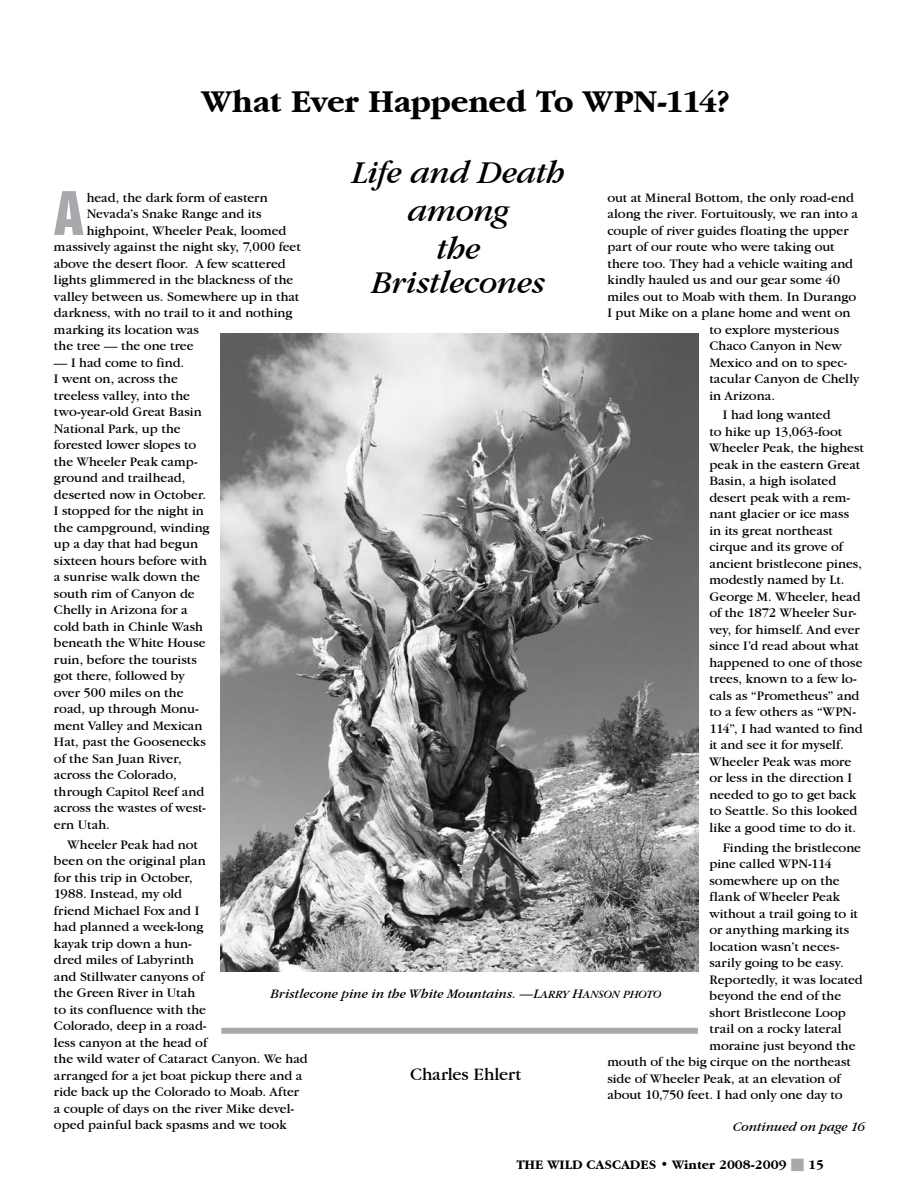
<style>
.page{position:relative;width:918px;height:1188px;background:#fff}
.page>*{position:absolute;margin:0;border:0;box-sizing:border-box;transform-origin:0 0}
.t1{font:54.75px "Swiss 921 BT Regular A";color:#a7a9ac}
.t2{font:italic 33px/37.8px "Garamond IT Cby BT";letter-spacing:-.01em;color:#000;text-align:center}
.t3{font:700 33px "Garamond IT Cby BT";letter-spacing:-.01em;color:#000}
.t4{font:18px "Garamond IT Cby BT";letter-spacing:-.01em;color:#000}
.t5{font:13.5px/16.5px "Garamond IT Cby BT";color:#000}
.t6{font:italic 13.5px "Garamond IT Cby BT";color:#000}
.t7{font:700 13.5px "Garamond IT Cby BT";color:#000}
.s1{font-family:"Garamond IT Cby BT Book Italic SC850";font-style:normal}
.s2{font-family:"Garamond IT Cby BT Book Italic SC850";font-style:normal;font-size:11.55px}
.s3{color:#a7a9ac}
</style>
<div class="page">
<img style="left:220px;top:333px;width:479px;height:638px">
<div style="left:221px;top:1028px;width:477px;height:6px;background:#a7a9ac"></div>
<h2 class="t3" style="left:202px;top:83px;width:529px">What Ever Happened To WPN-114?</h2>
<h2 class="t2" style="left:352px;top:153px;width:214px">Life and Death among<br>the</h2>
<h2 class="t2" style="left:372px;top:263px;width:175px">Bristlecones</h2>
<h1 class="t1" style="left:54px;top:178px;width:31px">A</h1>
<p class="t5" style="left:87px;top:189px;width:183px">head, the dark form of eastern</p>
<p class="t5" style="left:607px;top:189px;width:248px">out at Mineral Bottom, the only road-end</p>
<p class="t5" style="left:607px;top:205px;width:252px">along the river. Fortuitously, we ran into a</p>
<p class="t5" style="left:607px;top:222px;width:243px">couple of river guides floating the upper</p>
<p class="t5" style="left:607px;top:238px;width:229px">part of our route who were taking out</p>
<p class="t5" style="left:607px;top:255px;width:247px">there too. They had a vehicle waiting and</p>
<p class="t5" style="left:607px;top:271px;width:234px">kindly hauled us and our gear some 40</p>
<p class="t5" style="left:607px;top:288px;width:250px">miles out to Moab with them. In Durango</p>
<p class="t5" style="left:607px;top:304px;width:244px">I put Mike on a plane home and went on</p>
<p class="t5" style="left:709px;top:321px;width:131px">to explore mysterious</p>
<p class="t5" style="left:709px;top:337px;width:134px">Chaco Canyon in New</p>
<p class="t5" style="left:709px;top:354px;width:139px">Mexico and on to spec-</p>
<p class="t5" style="left:709px;top:370px;width:152px">tacular Canyon de Chelly</p>
<p class="t5" style="left:709px;top:387px;width:67px">in Arizona.</p>
<p class="t5" style="left:709px;top:407px;width:156px;text-indent:14px">I had long wanted<br>to hike up 13,063-foot<br>Wheeler Peak, the highest peak in the eastern Great<br>Basin, a high isolated desert peak with a rem&shy;nant glacier or ice mass in its great northeast cirque and its grove of ancient bristlecone pines, modestly named by Lt.<br>George M. Wheeler, head of the 1872 Wheeler Sur&shy;vey, for himself. And ever since I’d read about what happened to one of those trees, known to a few lo&shy;cals as “Prometheus” and to a few others as “WPN-<br>114”, I had wanted to find it and see it for myself.<br>Wheeler Peak was more or less in the direction I needed to go to get back to Seattle. So this looked like a good time to do it.</p>
<p class="t5" style="left:723px;top:839px;width:140px">Finding the bristlecone</p>
<p class="t5" style="left:709px;top:855px;width:124px">pine called WPN-114</p>
<p class="t5" style="left:709px;top:872px;width:132px">somewhere up on the</p>
<p class="t5" style="left:709px;top:888px;width:132px">flank of Wheeler Peak</p>
<p class="t5" style="left:709px;top:905px;width:150px">without a trail going to it</p>
<p class="t5" style="left:709px;top:921px;width:141px">or anything marking its</p>
<p class="t5" style="left:709px;top:938px;width:132px">location wasn’t neces-</p>
<p class="t5" style="left:709px;top:954px;width:136px">sarily going to be easy.</p>
<p class="t5" style="left:710px;top:971px;width:155px">Reportedly, it was located</p>
<p class="t5" style="left:710px;top:987px;width:133px">beyond the end of the</p>
<p class="t5" style="left:710px;top:1004px;width:138px">short Bristlecone Loop</p>
<p class="t5" style="left:710px;top:1020px;width:134px">trail on a rocky lateral</p>
<p class="t5" style="left:710px;top:1037px;width:147px">moraine just beyond the</p>
<p class="t5" style="left:607px;top:1053px;width:245px">mouth of the big cirque on the northeast</p>
<p class="t5" style="left:607px;top:1070px;width:234px">side of Wheeler Peak, at an elevation of</p>
<p class="t5" style="left:607px;top:1086px;width:237px">about 10,750 feet. I had only one day to</p>
<p class="t5" style="left:87px;top:206px;width:176px">Nevada’s Snake Range and its</p>
<p class="t5" style="left:87px;top:222px;width:201px">highpoint, Wheeler Peak, loomed</p>
<p class="t5" style="left:54px;top:239px;width:248px">massively against the night sky, 7,000 feet</p>
<p class="t5" style="left:54px;top:255px;width:233px">above the desert floor. A few scattered</p>
<p class="t5" style="left:54px;top:272px;width:241px">lights glimmered in the blackness of the</p>
<p class="t5" style="left:54px;top:288px;width:247px">valley between us. Somewhere up in that</p>
<p class="t5" style="left:54px;top:305px;width:240px">darkness, with no trail to it and nothing</p>
<p class="t5" style="left:54px;top:321px;width:146px">marking its location was</p>
<p class="t5" style="left:54px;top:338px;width:141px">the tree — the one tree</p>
<p class="t5" style="left:54px;top:354px;width:157px">— I had come to find.<br>I went on, across the treeless valley, into the two-year-old Great Basin<br>National Park, up the forested lower slopes to the Wheeler Peak camp&shy;ground and trailhead, deserted now in October.<br>I stopped for the night in the campground, winding up a day that had begun sixteen hours before with a sunrise walk down the south rim of Canyon de<br>Chelly in Arizona for a cold bath in Chinle Wash beneath the White House ruin, before the tourists got there, followed by over 500 miles on the road, up through Monu&shy;ment Valley and Mexican<br>Hat, past the Goosenecks of the San Juan River, across the Colorado, through Capitol Reef and across the wastes of west&shy;ern Utah.</p>
<p class="t5" style="left:54px;top:836px;width:255px;text-indent:14px">Wheeler Peak had not<br>been on the original plan<br>for this trip in October,<br>1988. Instead, my old<br>friend Michael Fox and I<br>had planned a week-long<br>kayak trip down a hun-<br>dred miles of Labyrinth<br>and Stillwater canyons of<br>the Green River in Utah<br>to its confluence with the<br>Colorado, deep in a road-<br>less canyon at the head of<br>the wild water of Cataract Canyon. We had arranged for a jet boat pickup there and a ride back up the Colorado to Moab. After a couple of days on the river Mike devel&shy;oped painful back spasms and we took</p>
<p class="t6" style="left:271px;top:985px;width:392px">Bristlecone pine in the White Mountains. —<span class="s1">L</span><span class="s2">ARRY</span> <span class="s1">H</span><span class="s2">ANSON PHOTO</span></p>
<h3 class="t4" style="left:410px;top:1064px;width:113px">Charles Ehlert</h3>
<p class="t6" style="left:733px;top:1119px;width:134px">Continued on page 16</p>
<p class="t7" style="left:516px;top:1157px;width:309px">The Wild Cascades • Winter 2008-2009 <span class="s3">■</span> 15</p>
</div>
